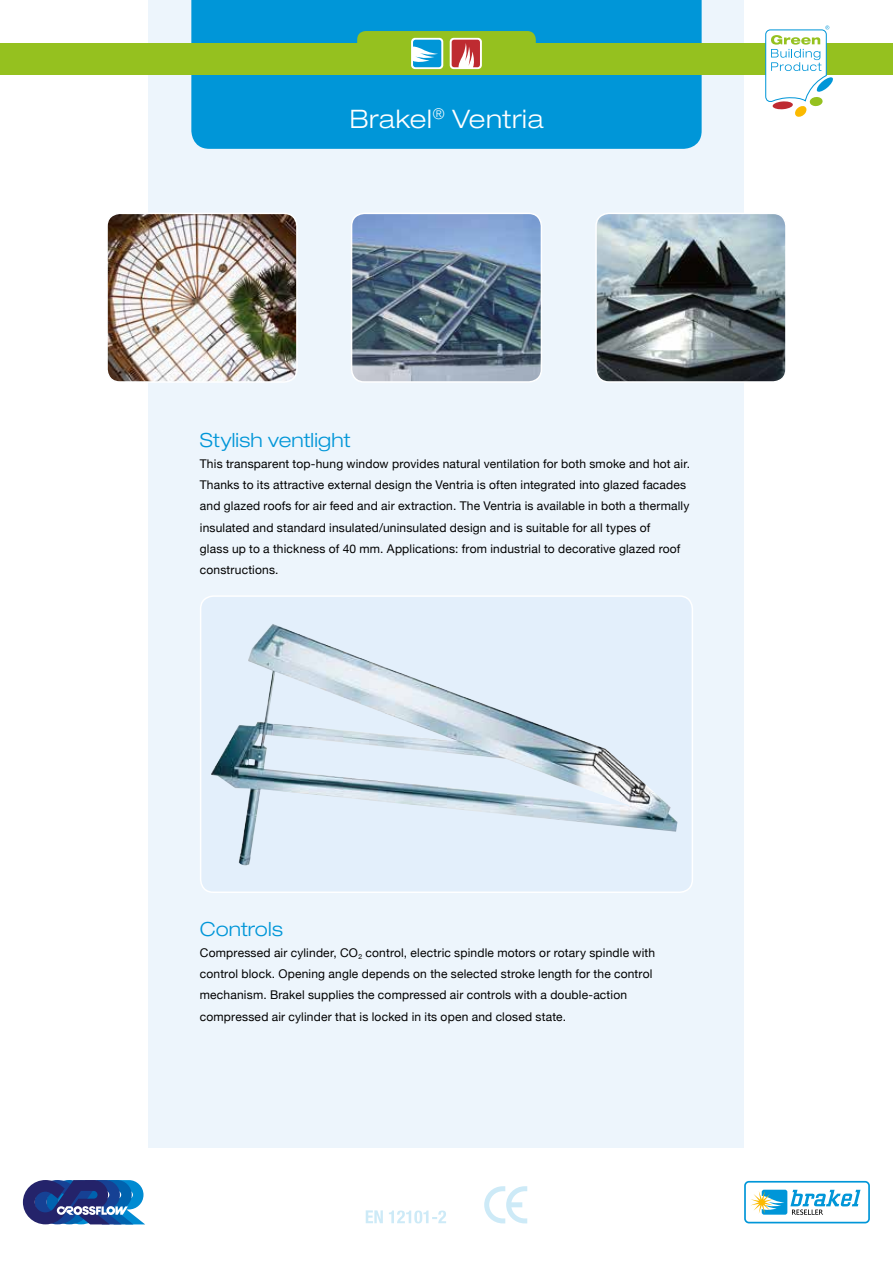
<style>
.page{position:relative;width:893px;height:1263px;background:#fff}
.page>*{position:absolute;margin:0;border:0;box-sizing:border-box;transform-origin:0 0}
.t1{font:300 expanded 25.5px "Helvetica Neue";letter-spacing:.025em;color:#fff}
.t2{font:300 expanded 19.5px "Helvetica Neue";letter-spacing:.005em;color:#0096d8}
.t3{font:12px/21.3px "Helvetica Neue";letter-spacing:.015em;color:#000}
</style>
<div class="page">
<div style="left:149px;top:0;width:595px;height:1148px;background:#edf5fc"></div>
<div style="left:191px;top:0;width:511px;height:149px;background:#0096d8"></div>
<div style="left:0;top:43px;width:893px;height:32px;background:#95c11f"></div>
<svg style="left:765px;top:26px;width:68px;height:91px"></svg>
<svg style="left:366px;top:1210px;width:80px;height:13px"></svg>
<svg style="left:484px;top:1186px;width:43px;height:37px"></svg>
<svg style="left:22px;top:1180px;width:123px;height:45px;background:#4163a0"></svg>
<svg style="left:744px;top:1181px;width:126px;height:42px"></svg>
<div style="left:201px;top:596px;width:491px;height:296px;background:#e3effb;border-radius:13px"></div>
<img style="left:211px;top:624px;width:466px;height:242px">
<div style="left:200px;top:595px;width:493px;height:298px;border:2px solid #fff;border-radius:13px"></div>
<img style="left:352px;top:214px;width:187px;height:166px">
<div style="left:351px;top:213px;width:191px;height:170px;border:2px solid #fff;border-radius:13px"></div>
<img style="left:598px;top:216px;width:186px;height:164px">
<div style="left:595px;top:213px;width:192px;height:170px;border:2px solid #fff;border-radius:13px"></div>
<img style="left:109px;top:216px;width:186px;height:164px">
<div style="left:106px;top:213px;width:192px;height:170px;border:2px solid #fff;border-radius:13px"></div>
<div style="left:411px;top:38px;width:32px;height:31px;background:#fff;border-radius:4px"></div>
<div style="left:450px;top:38px;width:32px;height:31px;background:#fff;border-radius:4px"></div>
<svg style="left:357px;top:31px;width:179px;height:37px"></svg>
<h1 class="t1" style="left:350px;top:103px;width:195px">Brakel<sup>®</sup> Ventria</h1>
<h2 class="t2" style="left:200px;top:428px;width:152px">Stylish ventlight</h2>
<p class="t3" style="left:200px;top:453px;width:492px">This transparent top-hung window provides natural ventilation for both smoke and hot air.<br>Thanks to its attractive external design the Ventria is often integrated into glazed facades and glazed roofs for air feed and air extraction. The Ventria is available in both a thermally insulated and standard insulated/uninsulated design and is suitable for all types of<br>glass up to a thickness of 40 mm. Applications: from industrial to decorative glazed roof constructions.</p>
<h2 class="t2" style="left:200px;top:917px;width:84px">Controls</h2>
<p class="t3" style="left:200px;top:942px;width:457px">Compressed air cylinder, CO<sub>2</sub> control, electric spindle motors or rotary spindle with control block. Opening angle depends on the selected stroke length for the control mechanism. Brakel supplies the compressed air controls with a double-action compressed air cylinder that is locked in its open and closed state.</p>
</div>
